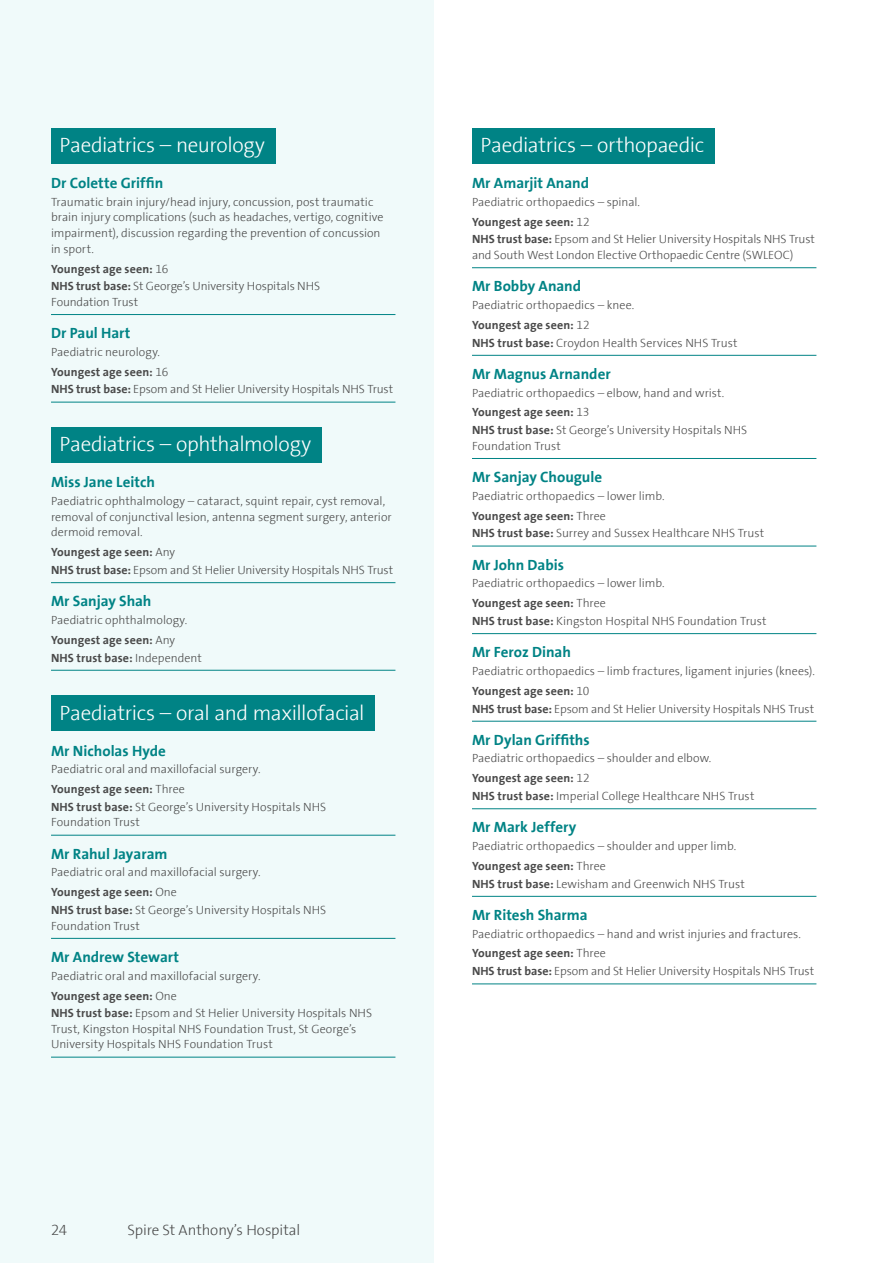
<style>
.page{position:relative;width:893px;height:1263px;background:#fff}
.page>*{position:absolute;margin:0;border:0;box-sizing:border-box;transform-origin:0 0}
.t1{font:300 21px "The Sans Spire";letter-spacing:-.015em;color:#fff}
.t2{font:700 15px "The Sans Spire";color:#008385}
.t3{font:300 15px "The Sans Spire";letter-spacing:-.005em;color:#4a4a4a}
.t4{font:300 12px/19.8px "The Sans Spire";color:#4a4a4a}
.t5{font:700 12px "The Sans Spire";letter-spacing:.01em;color:#4a4a4a}
.s1{font-weight:700}
.s2{font-weight:300}
</style>
<div class="page">
<div style="left:0;top:0;width:434px;height:1263px;background:#f0fafa"></div>
<div style="left:51px;top:128px;width:224px;height:35px;background:#008385"></div>
<hr style="left:51px;top:314px;width:344px;height:1px;background:#008385">
<hr style="left:51px;top:402px;width:344px;height:1px;background:#008385">
<div style="left:51px;top:427px;width:270px;height:36px;background:#008385"></div>
<hr style="left:51px;top:582px;width:344px;height:1px;background:#008385">
<hr style="left:51px;top:670px;width:344px;height:1px;background:#008385">
<div style="left:51px;top:695px;width:324px;height:36px;background:#008385"></div>
<hr style="left:51px;top:835px;width:344px;height:1px;background:#008385">
<hr style="left:51px;top:938px;width:344px;height:1px;background:#008385">
<hr style="left:51px;top:1057px;width:344px;height:1px;background:#008385">
<div style="left:472px;top:128px;width:242px;height:35px;background:#008385"></div>
<hr style="left:472px;top:267px;width:344px;height:1px;background:#008385">
<hr style="left:472px;top:355px;width:344px;height:1px;background:#008385">
<hr style="left:472px;top:458px;width:344px;height:1px;background:#008385">
<hr style="left:472px;top:546px;width:344px;height:1px;background:#008385">
<hr style="left:472px;top:633px;width:344px;height:1px;background:#008385">
<hr style="left:472px;top:721px;width:344px;height:1px;background:#008385">
<hr style="left:472px;top:808px;width:344px;height:1px;background:#008385">
<hr style="left:472px;top:896px;width:344px;height:1px;background:#008385">
<hr style="left:472px;top:984px;width:344px;height:1px;background:#008385">
<h1 class="t1" style="left:60px;top:133px;width:207px">Paediatrics – neurology</h1>
<p class="t2" style="left:51px;top:174px;width:114px">Dr Colette Griffin</p>
<p class="t4" style="left:51px;top:194px;width:334px;line-height:15.6px">Traumatic brain injury/head injury, concussion, post traumatic brain injury complications (such as headaches, vertigo, cognitive impairment), discussion regarding the prevention of concussion in sport.</p>
<p class="t4" style="left:51px;top:260px;width:271px;line-height:17.7px"><span class="s1">Youngest age seen:</span> 16<br><span class="s1">NHS trust base:</span> St George’s University Hospitals NHS</p>
<p class="t4" style="left:51px;top:292px;width:89px">Foundation Trust</p>
<p class="t2" style="left:51px;top:324px;width:81px">Dr Paul Hart</p>
<p class="t4" style="left:51px;top:342px;width:119px">Paediatric neurology.<br><span class="s1">Youngest age seen:</span> 16</p>
<p class="t4" style="left:51px;top:380px;width:344px"><span class="s1">NHS trust base:</span> Epsom and St Helier University Hospitals NHS Trust</p>
<h1 class="t1" style="left:60px;top:432px;width:253px">Paediatrics – ophthalmology</h1>
<p class="t2" style="left:51px;top:473px;width:106px">Miss Jane Leitch</p>
<p class="t4" style="left:51px;top:493px;width:342px;line-height:15.6px">Paediatric ophthalmology – cataract, squint repair, cyst removal, removal of conjunctival lesion, antenna segment surgery, anterior dermoid removal.</p>
<p class="t4" style="left:51px;top:543px;width:344px;line-height:17.7px"><span class="s1">Youngest age seen:</span> Any<br><span class="s1">NHS trust base:</span> Epsom and St Helier University Hospitals NHS Trust</p>
<p class="t2" style="left:51px;top:592px;width:102px">Mr Sanjay Shah</p>
<p class="t4" style="left:51px;top:610px;width:138px">Paediatric ophthalmology.<br><span class="s1">Youngest age seen:</span> Any</p>
<p class="t5" style="left:51px;top:650px;width:153px">NHS trust base: <span class="s2">Independent</span></p>
<h1 class="t1" style="left:60px;top:700px;width:307px">Paediatrics – oral and maxillofacial</h1>
<p class="t2" style="left:51px;top:741px;width:116px">Mr Nicholas Hyde</p>
<p class="t4" style="left:51px;top:759px;width:211px">Paediatric oral and maxillofacial surgery.<br><span class="s1">Youngest age seen:</span> Three</p>
<p class="t4" style="left:51px;top:799px;width:277px;line-height:15.6px"><span class="s1">NHS trust base:</span> St George’s University Hospitals NHS<br>Foundation Trust</p>
<p class="t2" style="left:51px;top:845px;width:118px">Mr Rahul Jayaram</p>
<p class="t4" style="left:51px;top:863px;width:211px">Paediatric oral and maxillofacial surgery.<br><span class="s1">Youngest age seen:</span> One</p>
<p class="t4" style="left:51px;top:902px;width:277px;line-height:15.6px"><span class="s1">NHS trust base:</span> St George’s University Hospitals NHS<br>Foundation Trust</p>
<p class="t2" style="left:51px;top:948px;width:130px">Mr Andrew Stewart</p>
<p class="t4" style="left:51px;top:966px;width:211px">Paediatric oral and maxillofacial surgery.<br><span class="s1">Youngest age seen:</span> One</p>
<p class="t4" style="left:51px;top:1005px;width:322px;line-height:15.6px"><span class="s1">NHS trust base:</span> Epsom and St Helier University Hospitals NHS<br>Trust, Kingston Hospital NHS Foundation Trust, St George’s<br>University Hospitals NHS Foundation Trust</p>
<p class="t3" style="left:51px;top:1221px;width:17px">24</p>
<p class="t3" style="left:128px;top:1221px;width:174px">Spire St Anthony’s Hospital</p>
<h1 class="t1" style="left:480px;top:133px;width:225px">Paediatrics – orthopaedic</h1>
<p class="t2" style="left:472px;top:174px;width:119px">Mr Amarjit Anand</p>
<p class="t4" style="left:472px;top:192px;width:170px">Paediatric orthopaedics – spinal.<br><span class="s1">Youngest age seen:</span> 12</p>
<p class="t4" style="left:472px;top:232px;width:345px;line-height:15.6px"><span class="s1">NHS trust base:</span> Epsom and St Helier University Hospitals NHS Trust and South West London Elective Orthopaedic Centre (SWLEOC)</p>
<p class="t2" style="left:472px;top:277px;width:111px">Mr Bobby Anand</p>
<p class="t4" style="left:472px;top:295px;width:164px">Paediatric orthopaedics – knee.<br><span class="s1">Youngest age seen:</span> 12</p>
<p class="t4" style="left:472px;top:333px;width:267px"><span class="s1">NHS trust base:</span> Croydon Health Services NHS Trust</p>
<p class="t2" style="left:472px;top:365px;width:140px">Mr Magnus Arnander</p>
<p class="t4" style="left:472px;top:383px;width:254px">Paediatric orthopaedics – elbow, hand and wrist.<br><span class="s1">Youngest age seen:</span> 13</p>
<p class="t4" style="left:472px;top:422px;width:277px;line-height:15.6px"><span class="s1">NHS trust base:</span> St George’s University Hospitals NHS<br>Foundation Trust</p>
<p class="t2" style="left:472px;top:468px;width:132px">Mr Sanjay Chougule</p>
<p class="t4" style="left:472px;top:486px;width:194px">Paediatric orthopaedics – lower limb.<br><span class="s1">Youngest age seen:</span> Three</p>
<p class="t4" style="left:472px;top:524px;width:294px"><span class="s1">NHS trust base:</span> Surrey and Sussex Healthcare NHS Trust</p>
<p class="t2" style="left:472px;top:556px;width:93px">Mr John Dabis</p>
<p class="t4" style="left:472px;top:574px;width:194px">Paediatric orthopaedics – lower limb.<br><span class="s1">Youngest age seen:</span> Three</p>
<p class="t4" style="left:472px;top:611px;width:296px"><span class="s1">NHS trust base:</span> Kingston Hospital NHS Foundation Trust</p>
<p class="t2" style="left:472px;top:643px;width:100px">Mr Feroz Dinah</p>
<p class="t4" style="left:472px;top:661px;width:344px">Paediatric orthopaedics – limb fractures, ligament injuries (knees).<br><span class="s1">Youngest age seen:</span> 10</p>
<p class="t4" style="left:472px;top:699px;width:344px"><span class="s1">NHS trust base:</span> Epsom and St Helier University Hospitals NHS Trust</p>
<p class="t2" style="left:472px;top:731px;width:119px">Mr Dylan Griffiths</p>
<p class="t4" style="left:472px;top:749px;width:241px">Paediatric orthopaedics – shoulder and elbow.<br><span class="s1">Youngest age seen:</span> 12</p>
<p class="t4" style="left:472px;top:786px;width:284px"><span class="s1">NHS trust base:</span> Imperial College Healthcare NHS Trust</p>
<p class="t2" style="left:472px;top:818px;width:106px">Mr Mark Jeffery</p>
<p class="t4" style="left:472px;top:836px;width:266px">Paediatric orthopaedics – shoulder and upper limb.<br><span class="s1">Youngest age seen:</span> Three</p>
<p class="t4" style="left:472px;top:874px;width:274px"><span class="s1">NHS trust base:</span> Lewisham and Greenwich NHS Trust</p>
<p class="t2" style="left:472px;top:906px;width:117px">Mr Ritesh Sharma</p>
<p class="t4" style="left:472px;top:924px;width:330px">Paediatric orthopaedics – hand and wrist injuries and fractures.<br><span class="s1">Youngest age seen:</span> Three</p>
<p class="t4" style="left:472px;top:961px;width:344px"><span class="s1">NHS trust base:</span> Epsom and St Helier University Hospitals NHS Trust</p>
</div>
